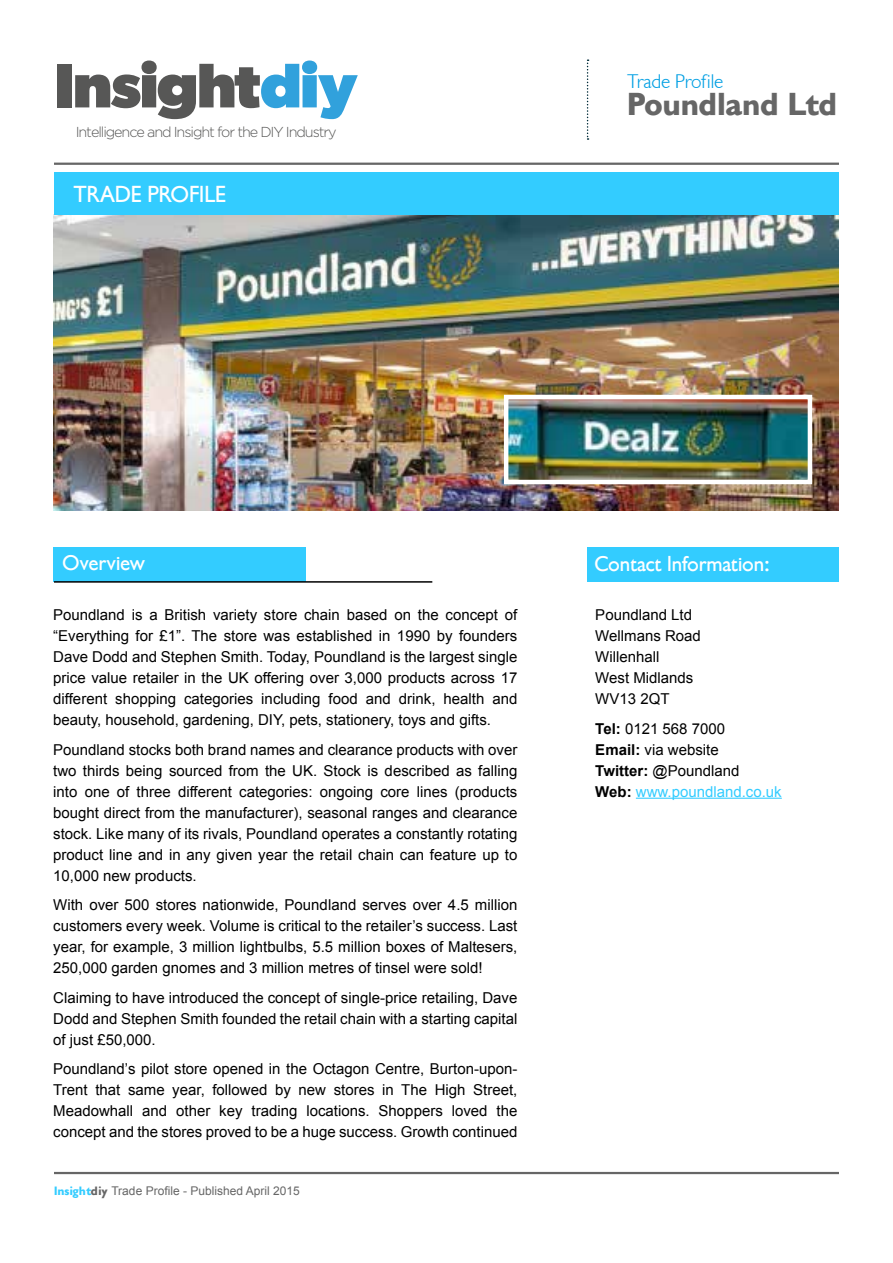
<style>
.page{position:relative;width:893px;height:1263px;background:#fff}
.page>*{position:absolute;margin:0;border:0;box-sizing:border-box;transform-origin:0 0}
.t1{font:700 63.15px "Gibson";letter-spacing:-.03em;color:#575756}
.t2{font:700 31.5px "Gibson";letter-spacing:-.005em;color:#666}
.t3{font:22.5px "Gibson";letter-spacing:-.005em;color:#fff}
.t4{font:21px "Gibson";color:#fff}
.t5{font:300 19.5px "Gibson";color:#009fe3}
.t6{font:15px/21px "Arial";color:#000;text-align:justify}
.t7{font:300 14.4px "Gotham";letter-spacing:-.075em;color:#575756}
.t8{font:12px "Arial";color:#666}
.s1{color:#31a1dc}
.s2{font-family:"Gibson";font-weight:700;color:#3cf}
.s3{font-family:"Gibson";font-weight:700}
.s4{font-weight:700}
.s5{color:#3cf}
</style>
<div class="page">
<img style="left:53px;top:214px;width:786px;height:296px">
<div style="left:588px;top:548px;width:251px;height:34px;background:#3cf"></div>
<hr style="left:54px;top:163px;width:785px;height:2px;background:#666">
<hr style="left:54px;top:1172px;width:785px;height:2px;background:#666">
<img style="left:509px;top:400px;width:298px;height:79px">
<div style="left:504px;top:395px;width:308px;height:89px;border:4px solid #fff"></div>
<div style="left:54px;top:172px;width:785px;height:43px;background:#3cf"></div>
<svg style="left:587px;top:59px;width:2px;height:81px"></svg>
<hr style="left:636px;top:798px;width:146px;height:1px;background:#3cf">
<div style="left:53px;top:547px;width:252px;height:34px;background:#3cf"></div>
<hr style="left:54px;top:581px;width:378px;height:2px;background:#000">
<h1 class="t1" style="left:54px;top:48px;width:305px">Insight<span class="s1">diy</span></h1>
<p class="t7" style="left:76px;top:124px;width:262px">Intelligence and Insight for the DIY Industry</p>
<h3 class="t3" style="left:75px;top:181px;width:153px">TRADE PROFILE</h3>
<h3 class="t5" style="left:628px;top:70px;width:97px">Trade Profile</h3>
<h2 class="t2" style="left:628px;top:86px;width:211px">Poundland Ltd</h2>
<h3 class="t4" style="left:63px;top:551px;width:84px">Overview</h3>
<p class="t6" style="left:53px;top:604px;width:466px">Poundland is a British variety store chain based on the concept of “Everything for £1”. The store was established in 1990 by founders Dave Dodd and Stephen Smith. Today, Poundland is the largest single price value retailer in the UK offering over 3,000 products across 17 different shopping categories including food and drink, health and beauty, household, gardening, DIY, pets, stationery, toys and gifts.</p>
<p class="t6" style="left:53px;top:739px;width:466px">Poundland stocks both brand names and clearance products with over two thirds being sourced from the UK. Stock is described as falling into one of three different categories: ongoing core lines (products bought direct from the manufacturer), seasonal ranges and clearance stock. Like many of its rivals, Poundland operates a constantly rotating product line and in any given year the retail chain can feature up to 10,000 new products.</p>
<p class="t6" style="left:53px;top:894px;width:466px">With over 500 stores nationwide, Poundland serves over 4.5 million customers every week. Volume is critical to the retailer’s success. Last year, for example, 3 million lightbulbs, 5.5 million boxes of Maltesers, 250,000 garden gnomes and 3 million metres of tinsel were sold!</p>
<p class="t6" style="left:53px;top:987px;width:466px">Claiming to have introduced the concept of single-price retailing, Dave Dodd and Stephen Smith founded the retail chain with a starting capital of just £50,000.</p>
<p class="t6" style="left:53px;top:1058px;width:466px">Poundland’s pilot store opened in the Octagon Centre, Burton-upon-Trent that same year, followed by new stores in The High Street, Meadowhall and other key trading locations. Shoppers loved the concept and the stores proved to be a huge success. Growth continued</p>
<p class="t8" style="left:54px;top:1182px;width:247px"><span class="s2">Insight</span><span class="s3">diy</span> Trade Profile - Published April 2015</p>
<h3 class="t4" style="left:595px;top:552px;width:175px">Contact Information:</h3>
<p class="t6" style="left:595px;top:604px;width:107px;text-align:left">Poundland Ltd<br>Wellmans Road<br>Willenhall<br>West Midlands<br>WV13 2QT</p>
<p class="t6" style="left:595px;top:718px;width:188px;text-align:left"><span class="s4">Tel:</span> 0121 568 7000<br><span class="s4">Email:</span> via website<br><span class="s4">Twitter:</span> @Poundland<br><span class="s4">Web:</span> <span class="s5">www.poundland.co.uk</span></p>
</div>
